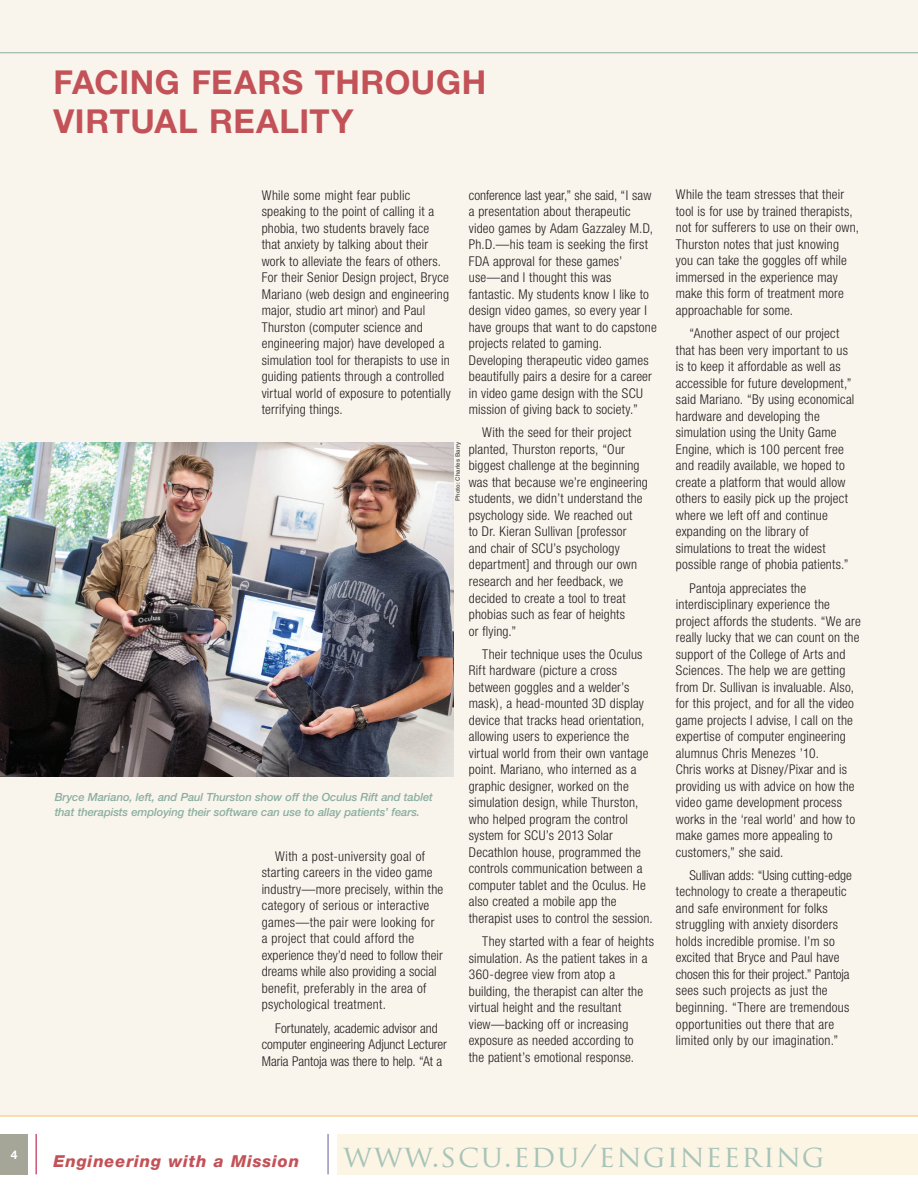
<style>
.page{position:relative;width:918px;height:1188px;background:#fff}
.page>*{position:absolute;margin:0;border:0;box-sizing:border-box;transform-origin:0 0}
.t1{font:700 33px/39px "Helvetica Neue";letter-spacing:.02em;color:#c35258}
.t2{font:30px "Trajan Pro";letter-spacing:.05em;color:#a8c4b9}
.t3{font:italic 800 16.5px "Helvetica Neue";letter-spacing:.05em;color:#c35258}
.t4{font:300 condensed 13.5px/16.5px "Helvetica Neue";letter-spacing:.015em;color:#231f20}
.t5{font:300 condensed 13.5px/16.5px "Helvetica Neue";letter-spacing:-.005em;color:#231f20;text-align:center}
.t6{font:700 12px "Helvetica Neue";color:#fff}
.t7{font:italic 500 11.25px/15px "Helvetica Neue";letter-spacing:-.01em;color:#8baea1}
.t8{font:500 6px "Helvetica Neue";letter-spacing:.01em;color:#4b4c4d}
</style>
<div class="page">
<div style="left:0;top:1133px;width:28px;height:41px;background:#a6a698"></div>
<hr style="left:36px;top:1133px;width:1px;height:41px;background:#b30437">
<div style="left:0;top:0;width:918px;height:1115px;background:#f9f5ec"></div>
<hr style="left:0;top:1115px;width:918px;height:1px;background:#f4c661">
<div style="left:337px;top:1133px;width:581px;height:41px;background:#fcf5e4"></div>
<hr style="left:328px;top:1133px;width:1px;height:41px;background:#62609a">
<hr style="left:0;top:52px;width:918px;height:1px;background:#8baea1">
<img style="left:0;top:442px;width:453px;height:334px">
<p class="t6" style="left:11px;top:1146px;width:8px">4</p>
<h1 class="t1" style="left:53px;top:62px;width:434px">FACING FEARS THROUGH<br>VIRTUAL REALITY</h1>
<p class="t4" style="left:469px;top:186px;width:189px">conference last year,” she said, “I saw a presentation about therapeutic video games by Adam Gazzaley M.D, Ph.D.—his team is seeking the first FDA approval for these games’ use—and I thought this was fantastic. My students know I like to design video games, so every year I have groups that want to do capstone projects related to gaming.<br>Developing therapeutic video games beautifully pairs a desire for a career in video game design with the SCU mission of giving back to society.”</p>
<p class="t4" style="left:469px;top:424px;width:181px;text-indent:14px">With the seed for their project planted, Thurston reports, “Our biggest challenge at the beginning was that because we’re engineering students, we didn’t understand the psychology side. We reached out<br>to Dr. Kieran Sullivan [professor and chair of SCU’s psychology department] and through our own research and her feedback, we decided to create a tool to treat phobias such as fear of heights<br>or flying.”</p>
<p class="t4" style="left:469px;top:645px;width:185px;text-indent:14px">Their technique uses the Oculus Rift hardware (picture a cross between goggles and a welder’s mask), a head-mounted 3D display device that tracks head orientation, allowing users to experience the virtual world from their own vantage point. Mariano, who interned as a graphic designer, worked on the simulation design, while Thurston, who helped program the control system for SCU’s 2013 Solar Decathlon house, programmed the controls communication between a computer tablet and the Oculus. He also created a mobile app the therapist uses to control the session.</p>
<p class="t4" style="left:469px;top:932px;width:187px;text-indent:14px">They started with a fear of heights simulation. As the patient takes in a 360-degree view from atop a building, the therapist can alter the virtual height and the resultant view—backing off or increasing exposure as needed according to<br>the patient’s emotional response.</p>
<p class="t4" style="left:262px;top:186px;width:190px">While some might fear public speaking to the point of calling it a phobia, two students bravely face that anxiety by talking about their work to alleviate the fears of others.<br>For their Senior Design project, Bryce Mariano (web design and engineering major, studio art minor) and Paul Thurston (computer science and engineering major) have developed a simulation tool for therapists to use in guiding patients through a controlled virtual world of exposure to potentially terrifying things.</p>
<p class="t8" style="left:454px;top:501px;width:61px;rotate:-90deg">Photo: Charles Barry</p>
<p class="t7" style="left:55px;top:789px;width:380px">Bryce Mariano, left, and Paul Thurston show off the Oculus Rift and tablet that therapists employing their software can use to allay patients’ fears.</p>
<p class="t4" style="left:262px;top:847px;width:183px;text-indent:14px">With a post-university goal of starting careers in the video game industry—more precisely, within the category of serious or interactive games—the pair were looking for a project that could afford the experience they’d need to follow their dreams while also providing a social benefit, preferably in the area of psychological treatment.</p>
<p class="t5" style="left:262px;top:1019px;width:187px">Fortunately, academic advisor and computer engineering Adjunct Lecturer<br>Maria Pantoja was there to help. “At a</p>
<p class="t4" style="left:676px;top:186px;width:185px">While the team stresses that their tool is for use by trained therapists, not for sufferers to use on their own,<br>Thurston notes that just knowing you can take the goggles off while immersed in the experience may make this form of treatment more approachable for some.</p>
<p class="t4" style="left:676px;top:325px;width:180px;text-indent:14px">“Another aspect of our project that has been very important to us is to keep it affordable as well as accessible for future development,” said Mariano. “By using economical hardware and developing the simulation using the Unity Game<br>Engine, which is 100 percent free and readily available, we hoped to create a platform that would allow others to easily pick up the project where we left off and continue expanding on the library of simulations to treat the widest possible range of phobia patients.”</p>
<p class="t4" style="left:676px;top:579px;width:186px;text-indent:14px">Pantoja appreciates the interdisciplinary experience the project affords the students. “We are really lucky that we can count on the support of the College of Arts and<br>Sciences. The help we are getting from Dr. Sullivan is invaluable. Also, for this project, and for all the video game projects I advise, I call on the expertise of computer engineering alumnus Chris Menezes ’10.<br>Chris works at Disney/Pixar and is providing us with advice on how the video game development process works in the ‘real world’ and how to make games more appealing to customers,” she said.</p>
<p class="t4" style="left:676px;top:866px;width:177px;text-indent:14px">Sullivan adds: “Using cutting-edge technology to create a therapeutic and safe environment for folks struggling with anxiety disorders holds incredible promise. I’m so excited that Bryce and Paul have chosen this for their project.” Pantoja sees such projects as just the beginning. “There are tremendous opportunities out there that are limited only by our imagination.”</p>
<p class="t3" style="left:53px;top:1150px;width:247px">Engineering with a Mission</p>
<h2 class="t2" style="left:343px;top:1136px;width:483px">WWW.SCU.EDU/ENGINEERING</h2>
</div>
